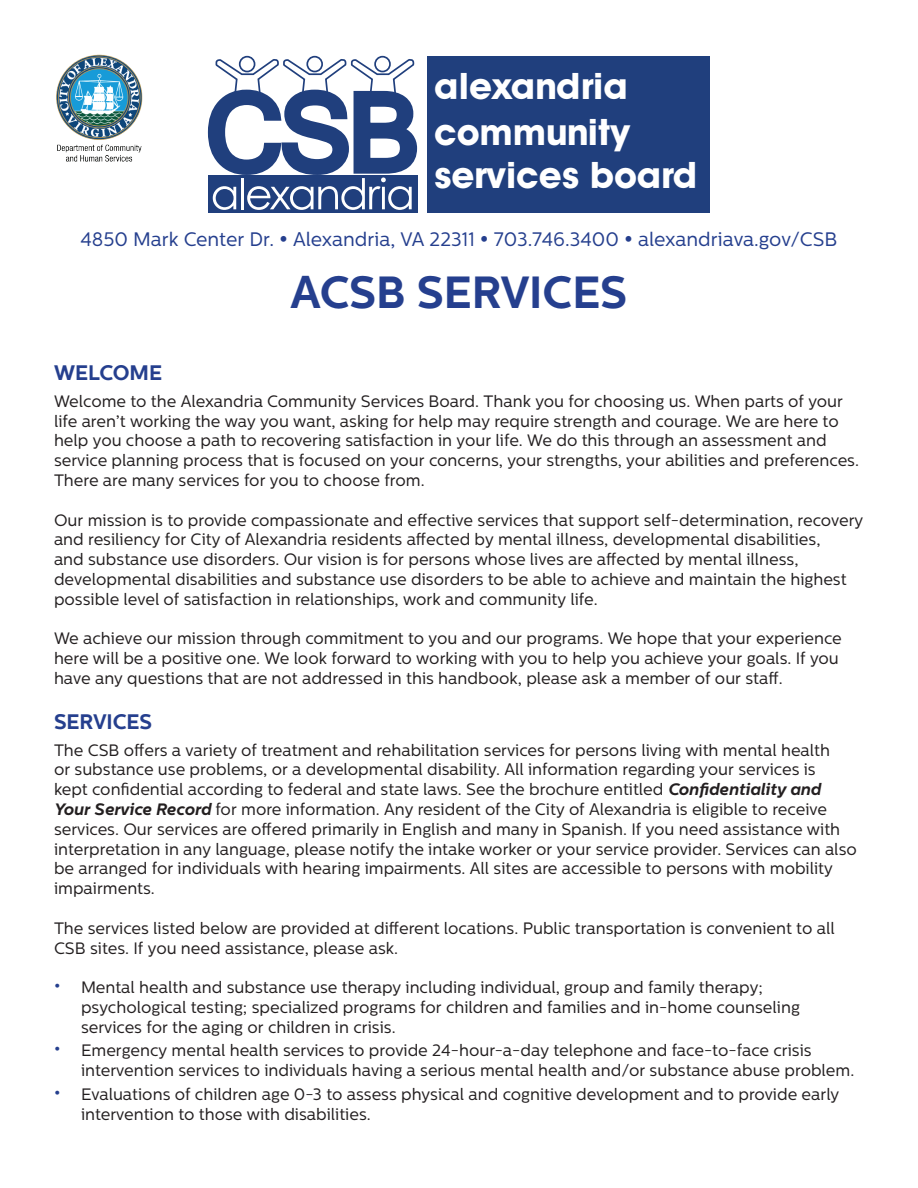
<style>
.page{position:relative;width:918px;height:1188px;background:#fff}
.page>*{position:absolute;margin:0;border:0;box-sizing:border-box;transform-origin:0 0}
.t1{font:700 45px "Centrale Sans";color:#253f8e}
.t2{font:36.6px/44.5px "Avant Guard Bold SWFTE";letter-spacing:.015em;color:#fff}
.t3{font:700 21px "Centrale Sans";color:#253f8e}
.t4{font:19.5px "Centrale Sans";color:#253f8e}
.t5{font:16.5px/19.8px "Centrale Sans";color:#231f20}
.s1{font-weight:700;font-style:italic}
.s2{font-size:21px;color:#253f8e}
</style>
<div class="page">
<div style="left:208px;top:175px;width:209px;height:38px;background:#203f7d"></div>
<svg style="left:208px;top:55px;width:210px;height:155px"></svg>
<div style="left:428px;top:56px;width:282px;height:157px;background:#203f7d"></div>
<img style="left:56px;top:54px;width:87px;height:108px">
<h2 class="t2" style="left:435px;top:64px;width:264px">alexandria community services board</h2>
<p class="t4" style="left:80px;top:228px;width:759px">4850 Mark Center Dr. • Alexandria, VA 22311 • 703.746.3400 • alexandriava.gov/CSB</p>
<h1 class="t1" style="left:291px;top:266px;width:338px">ACSB SERVICES</h1>
<p class="t3" style="left:54px;top:360px;width:110px">WELCOME</p>
<p class="t5" style="left:54px;top:391px;width:807px">Welcome to the Alexandria Community Services Board. Thank you for choosing us. When parts of your life aren’t working the way you want, asking for help may require strength and courage. We are here to help you choose a path to recovering satisfaction in your life. We do this through an assessment and service planning process that is focused on your concerns, your strengths, your abilities and preferences.<br>There are many services for you to choose from.</p>
<p class="t5" style="left:54px;top:510px;width:811px">Our mission is to provide compassionate and effective services that support self-determination, recovery and resiliency for City of Alexandria residents affected by mental illness, developmental disabilities,<br>and substance use disorders. Our vision is for persons whose lives are affected by mental illness, developmental disabilities and substance use disorders to be able to achieve and maintain the highest possible level of satisfaction in relationships, work and community life.</p>
<p class="t5" style="left:54px;top:629px;width:789px">We achieve our mission through commitment to you and our programs. We hope that your experience here will be a positive one. We look forward to working with you to help you achieve your goals. If you have any questions that are not addressed in this handbook, please ask a member of our staff.</p>
<p class="t3" style="left:54px;top:709px;width:100px">SERVICES</p>
<p class="t5" style="left:54px;top:740px;width:804px">The CSB offers a variety of treatment and rehabilitation services for persons living with mental health<br>or substance use problems, or a developmental disability. All information regarding your services is<br>kept confidential according to federal and state laws. See the brochure entitled <span class="s1">Confidentiality and Your Service Record</span> for more information. Any resident of the City of Alexandria is eligible to receive services. Our services are offered primarily in English and many in Spanish. If you need assistance with interpretation in any language, please notify the intake worker or your service provider. Services can also be arranged for individuals with hearing impairments. All sites are accessible to persons with mobility impairments.</p>
<p class="t5" style="left:54px;top:918px;width:782px">The services listed below are provided at different locations. Public transportation is convenient to all<br>CSB sites. If you need assistance, please ask.</p>
<p class="t5" style="left:81px;top:977px;width:720px;text-indent:-27px"><span class="s2">•</span> Mental health and substance use therapy including individual, group and family therapy; psychological testing; specialized programs for children and families and in-home counseling services for the aging or children in crisis.</p>
<p class="t5" style="left:81px;top:1041px;width:775px;text-indent:-27px"><span class="s2">•</span> Emergency mental health services to provide 24-hour-a-day telephone and face-to-face crisis intervention services to individuals having a serious mental health and/or substance abuse problem.</p>
<p class="t5" style="left:81px;top:1084px;width:760px;text-indent:-27px"><span class="s2">•</span> Evaluations of children age 0-3 to assess physical and cognitive development and to provide early intervention to those with disabilities.</p>
</div>
